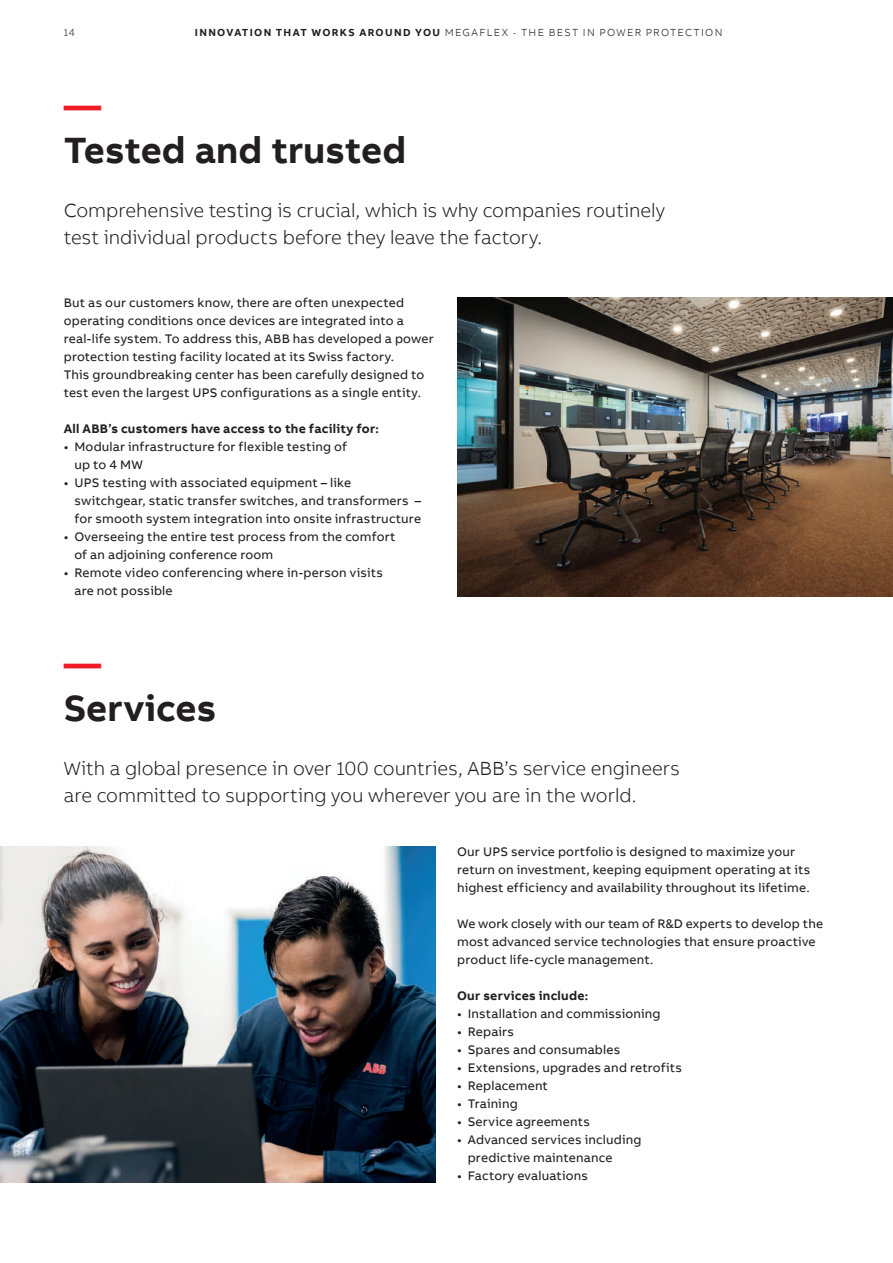
<style>
.page{position:relative;width:893px;height:1263px;background:#fff}
.page>*{position:absolute;margin:0;border:0;box-sizing:border-box;transform-origin:0 0}
.t1{font:700 37.5px "AB Bvoice";color:#231f20}
.t2{font:700 37.5px "AB Bvoice";color:#ee1c28}
.t3{font:300 19.5px/27px "AB Bvoice";letter-spacing:-.005em;color:#231f20}
.t4{font:12.75px/18px "AB Bvoice";letter-spacing:.015em;color:#231f20}
.t5{font:700 12.75px "AB Bvoice";letter-spacing:.02em;color:#231f20}
.t6{font:300 10.5px "AB Bvoice";letter-spacing:.12em;color:#231f20}
.s1{font-weight:700}
</style>
<div class="page">
<img style="left:457px;top:298px;width:436px;height:298px">
<img style="left:0;top:846px;width:436px;height:336px">
<p class="t6" style="left:64px;top:26px;width:13px">14</p>
<p class="t6" style="left:195px;top:26px;width:529px"><span class="s1">INNOVATION THAT WORKS AROUND YOU</span> MEGAFLEX - THE BEST IN POWER PROTECTION</p>
<h1 class="t2" style="left:64px;top:81px;width:39px">—</h1>
<h1 class="t1" style="left:64px;top:126px;width:344px">Tested and trusted</h1>
<h2 class="t3" style="left:64px;top:197px;width:603px">Comprehensive testing is crucial, which is why companies routinely test individual products before they leave the factory.</h2>
<p class="t4" style="left:64px;top:294px;width:371px">But as our customers know, there are often unexpected operating conditions once devices are integrated into a real-life system. To address this, ABB has developed a power protection testing facility located at its Swiss factory.<br>This groundbreaking center has been carefully designed to test even the largest UPS configurations as a single entity.</p>
<p class="t5" style="left:64px;top:420px;width:317px">All ABB’s customers have access to the facility for:</p>
<p class="t4" style="left:74px;top:438px;width:274px;text-indent:-11px">• Modular infrastructure for flexible testing of up to 4 MW</p>
<p class="t4" style="left:74px;top:474px;width:348px;text-indent:-11px">• UPS testing with associated equipment – like switchgear, static transfer switches, and transformers – for smooth system integration into onsite infrastructure</p>
<p class="t4" style="left:74px;top:528px;width:323px;text-indent:-11px">• Overseeing the entire test process from the comfort of an adjoining conference room</p>
<p class="t4" style="left:74px;top:564px;width:310px;text-indent:-11px">• Remote video conferencing where in-person visits are not possible</p>
<h1 class="t2" style="left:64px;top:639px;width:39px">—</h1>
<h1 class="t1" style="left:64px;top:684px;width:154px">Services</h1>
<h2 class="t3" style="left:64px;top:755px;width:618px">With a global presence in over 100 countries, ABB’s service engineers are committed to supporting you wherever you are in the world.</h2>
<p class="t4" style="left:457px;top:843px;width:355px">Our UPS service portfolio is designed to maximize your return on investment, keeping equipment operating at its highest efficiency and availability throughout its lifetime.</p>
<p class="t4" style="left:457px;top:915px;width:368px">We work closely with our team of R&amp;D experts to develop the most advanced service technologies that ensure proactive product life-cycle management.</p>
<p class="t5" style="left:457px;top:987px;width:133px">Our services include:</p>
<p class="t4" style="left:457px;top:1005px;width:205px">• Installation and commissioning</p>
<p class="t4" style="left:457px;top:1023px;width:58px">• Repairs</p>
<p class="t4" style="left:457px;top:1041px;width:165px">• Spares and consumables</p>
<p class="t4" style="left:457px;top:1059px;width:226px">• Extensions, upgrades and retrofits</p>
<p class="t4" style="left:457px;top:1077px;width:92px">• Replacement</p>
<p class="t4" style="left:457px;top:1095px;width:62px">• Training</p>
<p class="t4" style="left:457px;top:1113px;width:134px">• Service agreements</p>
<p class="t4" style="left:468px;top:1131px;width:175px;text-indent:-11px">• Advanced services including predictive maintenance</p>
<p class="t4" style="left:457px;top:1167px;width:133px">• Factory evaluations</p>
</div>
